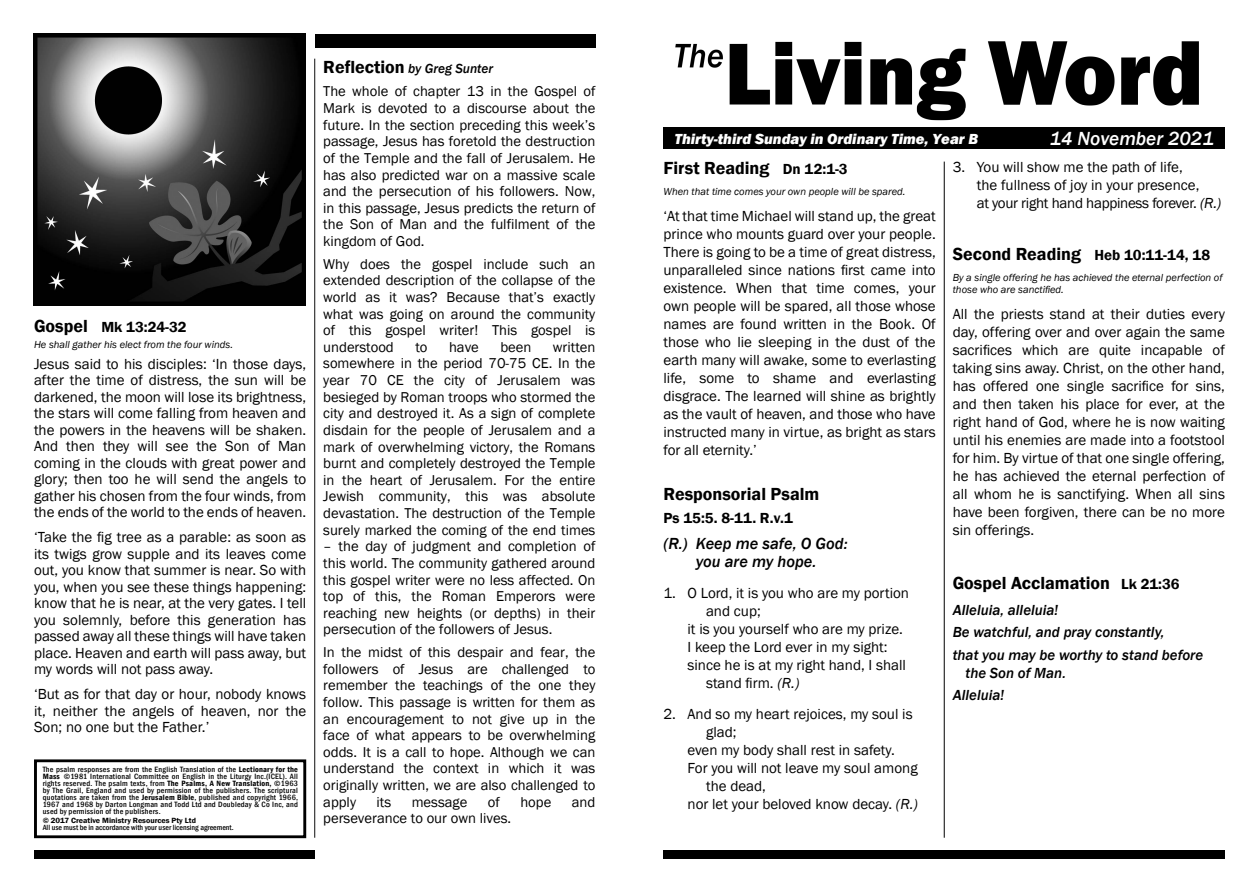
<style>
.page{position:relative;width:1259px;height:893px;background:#fff}
.page>*{position:absolute;margin:0;border:0;box-sizing:border-box;transform-origin:0 0}
.t1{font:italic 500 19.5px "Franklin Gothic";color:#fff}
.t2{font:600 18px "Franklin Gothic";color:#000}
.t3{font:italic 500 16.5px/18px "Franklin Gothic";color:#000;text-align:center}
.t4{font:15px/18px "Franklin Gothic";color:#000;text-align:justify}
.t5{font:italic 500 15px/22.2px "Franklin Gothic";color:#000}
.t6{font:600 15px "Franklin Gothic";color:#000}
.t7{font:italic 800 15px "Franklin Gothic";color:#fff}
.t8{font:14.7px/16.6px "Franklin Gothic";color:#000;text-align:justify}
.t9{font:italic 500 13.5px "Franklin Gothic";color:#000}
.t10{font:italic 10.5px/12px "Franklin Gothic";color:#000}
.t11{font:500 condensed 7.8px/7.1px "Franklin Gothic";letter-spacing:.025em;color:#000;text-align:justify;scale:1.04 1}
.t12{font:500 condensed 7.65px "Franklin Gothic";color:#000;scale:1.04 1}
.t13{font:600 7.65px "Franklin Gothic";color:#000;scale:1.04 1}
.s1{font-size:18px}
.s2{font-weight:600}
.s3{font-family:"Franklin Gothic Demi";font-weight:400;font-style:normal;font-size:18px}
.s4{font-size:15px}
.s5{font-style:italic}
</style>
<div class="page">
<div style="left:663px;top:128px;width:562px;height:21px;background:#000"></div>
<hr style="left:314px;top:59px;width:1px;height:779px;background:#000">
<div style="left:663px;top:850px;width:562px;height:9px;background:#000"></div>
<hr style="left:944px;top:162px;width:1px;height:676px;background:#000">
<div style="left:34px;top:850px;width:281px;height:9px;background:#000"></div>
<div style="left:315px;top:34px;width:280px;height:13px;background:#000"></div>
<div style="left:34px;top:759px;width:272px;height:79px;border:3px solid #000"></div>
<img style="left:675px;top:41px;width:524px;height:80px">
<img style="left:34px;top:34px;width:271px;height:271px">
<p class="t6" style="left:34px;top:317px;width:154px"><span class="s1">Gospel</span> Mk 13:24-32</p>
<p class="t10" style="left:34px;top:338px;width:200px">He shall gather his elect from the four winds.</p>
<p class="t4" style="left:34px;top:356px;width:274px;line-height:16.5px">Jesus said to his disciples: ‘In those days, after the time of distress, the sun will be darkened, the moon will lose its brightness, the stars will come falling from heaven and the powers in the heavens will be shaken.<br>And then they will see the Son of Man coming in the clouds with great power and glory; then too he will send the angels to gather his chosen from the four winds, from the ends of the world to the ends of heaven.</p>
<p class="t4" style="left:34px;top:529px;width:274px;line-height:16.5px">‘Take the fig tree as a parable: as soon as its twigs grow supple and its leaves come out, you know that summer is near. So with you, when you see these things happening: know that he is near, at the very gates. I tell you solemnly, before this generation has passed away all these things will have taken place. Heaven and earth will pass away, but my words will not pass away.</p>
<p class="t4" style="left:34px;top:686px;width:274px;line-height:16.5px">‘But as for that day or hour, nobody knows it, neither the angels of heaven, nor the Son; no one but the Father.’</p>
<p class="t11" style="left:43px;top:765px;width:247px">The psalm responses are from the English Translation of the <span class="s2">Lectionary for the Mass</span> ©1981 International Committee on English in the Liturgy Inc.(ICEL). All rights reserved. The psalm texts, from <span class="s2">The Psalms, A New Translation,</span> ©1963 by The Grail, England and used by permission of the publishers. The scriptural quotations are taken from the <span class="s2">Jerusalem Bible</span>, published and copyright 1966, 1967 and 1968 by Darton Longman and Todd Ltd and Doubleday &amp; Co Inc, and used by permission of the publishers.</p>
<p class="t13" style="left:43px;top:816px;width:149px">© 2017 Creative Ministry Resources Pty Ltd</p>
<p class="t12" style="left:43px;top:823px;width:185px">All use must be in accordance with your user licensing agreement.</p>
<p class="t9" style="left:323px;top:61px;width:172px"><span class="s3">Reflection</span> by Greg Sunter</p>
<p class="t8" style="left:323px;top:83px;width:274px">The whole of chapter 13 in the Gospel of Mark is devoted to a discourse about the future. In the section preceding this week’s passage, Jesus has foretold the destruction of the Temple and the fall of Jerusalem. He has also predicted war on a massive scale and the persecution of his followers. Now, in this passage, Jesus predicts the return of the Son of Man and the fulfilment of the kingdom of God.</p>
<p class="t8" style="left:323px;top:255px;width:274px">Why does the gospel include such an extended description of the collapse of the world as it was? Because that’s exactly what was going on around the community of this gospel writer! This gospel is understood</p>
<p class="t8" style="left:323px;top:338px;width:274px;text-indent:230px">written somewhere in the period 70-75 CE. In the year 70 CE the city of Jerusalem was besieged by Roman troops who stormed the city and destroyed it. As a sign of complete disdain for the people of Jerusalem and a mark of overwhelming victory, the Romans burnt and completely destroyed the Temple in the heart of Jerusalem. For the entire Jewish community, this was absolute devastation. The destruction of the Temple surely marked the coming of the end times</p>
<p class="t8" style="left:323px;top:538px;width:274px">– the day of judgment and completion of this world. The community gathered around this gospel writer were no less affected. On top of this, the Roman Emperors were reaching new heights (or depths) in their persecution of the followers of Jesus.</p>
<p class="t8" style="left:323px;top:644px;width:274px">In the midst of this despair and fear, the followers of Jesus are challenged to remember the teachings of the one they follow. This passage is written for them as an encouragement to not give up in the face of what appears to be overwhelming odds. It is a call to hope. Although we can understand the context in which it was originally written, we are also challenged to apply</p>
<p class="t8" style="left:415px;top:338px;width:14px">to</p>
<p class="t8" style="left:449px;top:338px;width:31px">have</p>
<p class="t8" style="left:500px;top:338px;width:33px">been</p>
<p class="t8" style="left:376px;top:793px;width:16px">its</p>
<p class="t8" style="left:412px;top:793px;width:57px">message</p>
<p class="t8" style="left:488px;top:793px;width:13px">of</p>
<p class="t8" style="left:520px;top:793px;width:32px">hope</p>
<p class="t8" style="left:572px;top:793px;width:25px">and</p>
<p class="t8" style="left:323px;top:810px;width:189px">perseverance to our own lives.</p>
<p class="t7" style="left:674px;top:130px;width:305px">Thirty-third Sunday in Ordinary Time, Year B</p>
<h1 class="t1" style="left:1050px;top:127px;width:165px">14 November 2021</h1>
<p class="t2" style="left:663px;top:157px;width:186px">First Reading <span class="s4">Dn 12:1-3</span></p>
<p class="t10" style="left:663px;top:185px;width:243px">When that time comes your own people will be spared.</p>
<p class="t4" style="left:663px;top:208px;width:274px">‘At that time Michael will stand up, the great prince who mounts guard over your people.<br>There is going to be a time of great distress, unparalleled since nations first came into existence. When that time comes, your own people will be spared, all those whose names are found written in the Book. Of those who lie sleeping in the dust of the earth many will awake, some to everlasting life, some to shame and everlasting disgrace. The learned will shine as brightly as the vault of heaven, and those who have instructed many in virtue, as bright as stars for all eternity.’</p>
<p class="t2" style="left:663px;top:483px;width:157px">Responsorial Psalm</p>
<p class="t6" style="left:663px;top:508px;width:131px">Ps 15:5. 8-11. R.v.1</p>
<p class="t3" style="left:663px;top:535px;width:186px">(R.) Keep me safe, O God: you are my hope.</p>
<p class="t4" style="left:663px;top:584px;width:247px">1. O Lord, it is you who are my portion</p>
<p class="t4" style="left:706px;top:602px;width:56px">and cup;</p>
<p class="t4" style="left:687px;top:620px;width:217px">it is you yourself who are my prize.</p>
<p class="t4" style="left:687px;top:638px;width:202px">I keep the Lord ever in my sight:</p>
<p class="t4" style="left:687px;top:656px;width:220px">since he is at my right hand, I shall</p>
<p class="t4" style="left:706px;top:674px;width:95px">stand firm. <span class="s5">(R.)</span></p>
<p class="t4" style="left:663px;top:705px;width:251px">2. And so my heart rejoices, my soul is</p>
<p class="t4" style="left:706px;top:723px;width:32px">glad;</p>
<p class="t4" style="left:687px;top:741px;width:209px">even my body shall rest in safety.</p>
<p class="t4" style="left:687px;top:759px;width:232px">For you will not leave my soul among</p>
<p class="t4" style="left:706px;top:777px;width:61px">the dead,</p>
<p class="t4" style="left:687px;top:795px;width:232px">nor let your beloved know decay. <span class="s5">(R.)</span></p>
<p class="t4" style="left:976px;top:158px;width:246px;text-align:left;text-indent:-24px">3. You will show me the path of life,<br>the fullness of joy in your presence,<br>at your right hand happiness forever. <span class="s5">(R.)</span></p>
<p class="t6" style="left:952px;top:246px;width:259px"><span class="s1">Second Reading</span> Heb 10:11-14, 18</p>
<p class="t10" style="left:952px;top:271px;width:271px">By a single offering he has achieved the eternal perfection of those who are sanctified.</p>
<p class="t4" style="left:952px;top:305px;width:274px">All the priests stand at their duties every day, offering over and over again the same sacrifices which are quite incapable of taking sins away. Christ, on the other hand, has offered one single sacrifice for sins, and then taken his place for ever, at the right hand of God, where he is now waiting until his enemies are made into a footstool for him. By virtue of that one single offering, he has achieved the eternal perfection of all whom he is sanctifying. When all sins have been forgiven, there can be no more sin offerings.</p>
<p class="t2" style="left:952px;top:572px;width:228px">Gospel Acclamation <span class="s4">Lk 21:36</span></p>
<p class="t5" style="left:952px;top:599px;width:252px">Alleluia, alleluia!<br>Be watchful, and pray constantly,<br>that you may be worthy to stand before</p>
<p class="t5" style="left:952px;top:662px;width:115px;text-indent:13px">the Son of Man.<br>Alleluia!</p>
</div>
